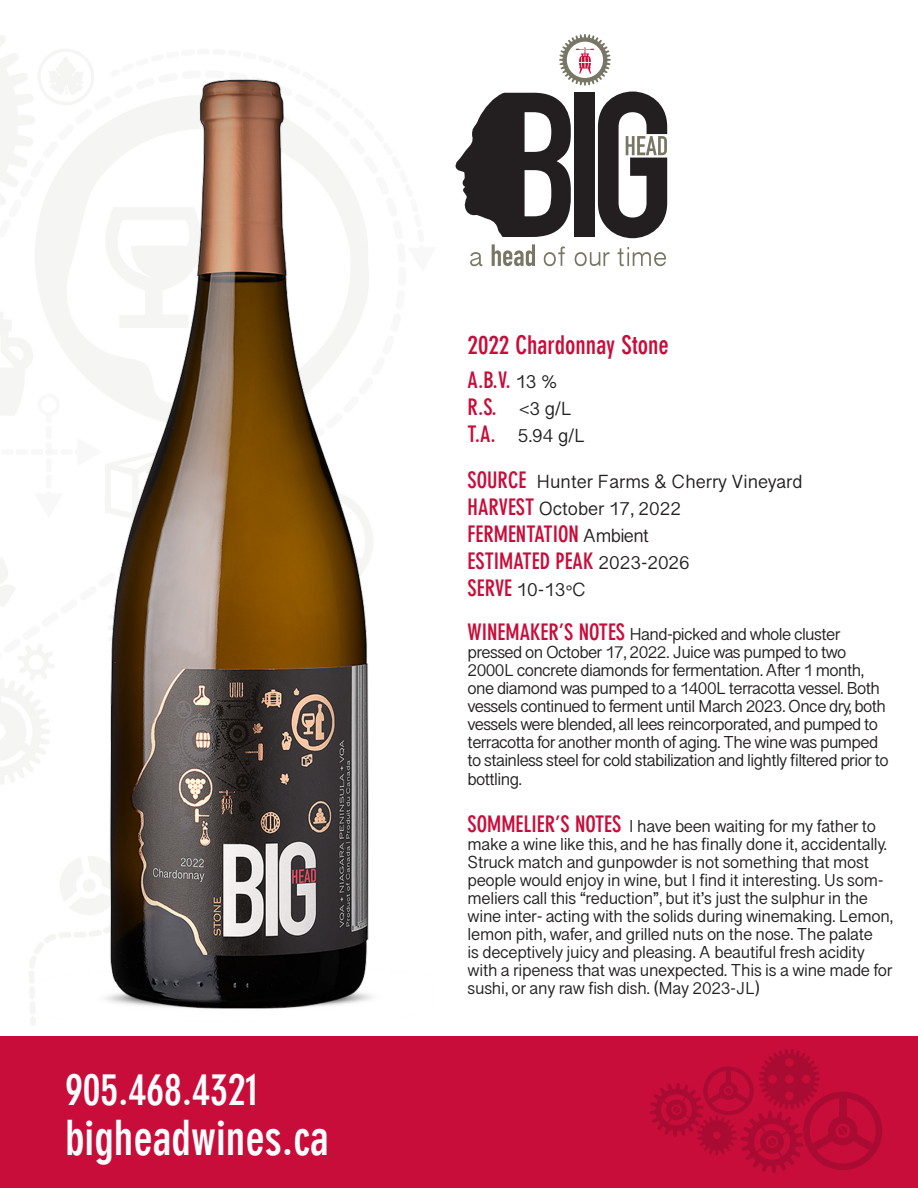
<style>
.page{position:relative;width:918px;height:1188px;background:#fff}
.page>*{position:absolute;margin:0;border:0;box-sizing:border-box;transform-origin:0 0}
.t1{font:700 condensed 48px "DIN Neuzeit Grotesk Std";color:#fff}
.t2{font:700 condensed 43.5px "DIN Neuzeit Grotesk Std";color:#fff}
.t3{font:700 condensed 25.5px "DIN Neuzeit Grotesk Std";color:#c80d3a}
.t4{font:700 condensed 22.5px/27px "DIN Neuzeit Grotesk Std";color:#c80d3a}
.t5{font:16.5px/27px "Oriya Sangam MN";color:#231f20}
.t6{font:15px/18px "Oriya Sangam MN";letter-spacing:-.02em;color:#231f20}
.t7{font:15px/18px "Oriya Sangam MN";letter-spacing:-.04em;color:#231f20}
.s1{font-family:"Oriya Sangam MN";font-weight:400;font-stretch:normal;font-size:16.5px;color:#231f20}
.s2{font-family:"DIN Neuzeit Grotesk Std";font-weight:700;font-stretch:condensed;font-size:22.5px;color:#c80d3a}
</style>
<div class="page">
<div style="left:0;top:1037px;width:918px;height:151px;background:#c80d3a"></div>
<svg style="left:650px;top:1049px;width:232px;height:124px"></svg>
<div style="left:30px;top:1016px;width:6px;height:10px;background:#f5f5f4;border-radius:3px"></div>
<svg style="left:0;top:35px;width:8px;height:380px"></svg>
<svg style="left:455px;top:93px;width:116px;height:144px"></svg>
<div style="left:575px;top:93px;width:20px;height:144px;background:#231f20"></div>
<svg style="left:598px;top:92px;width:69px;height:146px"></svg>
<svg style="left:559px;top:34px;width:52px;height:52px"></svg>
<svg style="left:470px;top:252px;width:12px;height:14px"></svg>
<svg style="left:492px;top:244px;width:43px;height:22px"></svg>
<svg style="left:544px;top:246px;width:21px;height:20px"></svg>
<svg style="left:575px;top:252px;width:35px;height:14px"></svg>
<svg style="left:618px;top:247px;width:48px;height:19px"></svg>
<img style="left:8px;top:49px;width:365px;height:965px">
<h2 class="t2" style="left:65px;top:1072px;width:195px">905.468.4321</h2>
<h1 class="t1" style="left:65px;top:1118px;width:265px">bigheadwines.ca</h1>
<h3 class="t3" style="left:468px;top:335px;width:203px">2022 Chardonnay Stone</h3>
<h3 class="t4" style="left:468px;top:369px;width:91px">A.B.V. <span class="s1">13 %<br></span>R.S.</h3>
<p class="t5" style="left:519px;top:396px;width:54px">&lt;3 g/L</p>
<h3 class="t4" style="left:468px;top:423px;width:30px">T.A.</h3>
<p class="t5" style="left:518px;top:423px;width:69px">5.94 g/L</p>
<p class="t5" style="left:468px;top:469px;width:337px"><span class="s2">SOURCE</span> Hunter Farms &amp; Cherry Vineyard<br><span class="s2">HARVEST</span> October 17, 2022</p>
<h3 class="t4" style="left:468px;top:523px;width:224px">FERMENTATION <span class="s1">Ambient<br></span>ESTIMATED PEAK <span class="s1">2023-2026</span></h3>
<p class="t5" style="left:468px;top:577px;width:120px"><span class="s2">SERVE</span> 10-13ଂC</p>
<p class="t7" style="left:468px;top:625px;width:422px"><span class="s2">WINEMAKER’S NOTES</span> Hand-picked and whole cluster pressed on October 17, 2022. Juice was pumped to two 2000L concrete diamonds for fermentation. After 1 month, one diamond was pumped to a 1400L terracotta vessel. Both vessels continued to ferment until March 2023. Once dry, both vessels were blended, all lees reincorporated, and pumped to terracotta for another month of aging. The wine was pumped to stainless steel for cold stabilization and lightly filtered prior to</p>
<p class="t7" style="left:468px;top:771px;width:56px">bottling.</p>
<p class="t6" style="left:468px;top:818px;width:427px"><span class="s2">SOMMELIER’S NOTES</span> I have been waiting for my father to make a wine like this, and he has finally done it, accidentally.<br>Struck match and gunpowder is not something that most people would enjoy in wine, but I find it interesting. Us som&shy;meliers call this “reduction”, but it’s just the sulphur in the wine inter- acting with the solids during winemaking. Lemon, lemon pith, wafer, and grilled nuts on the nose. The palate<br>is deceptively juicy and pleasing. A beautiful fresh acidity with a ripeness that was unexpected. This is a wine made for sushi, or any raw fish dish. (May 2023-JL)</p>
</div>
